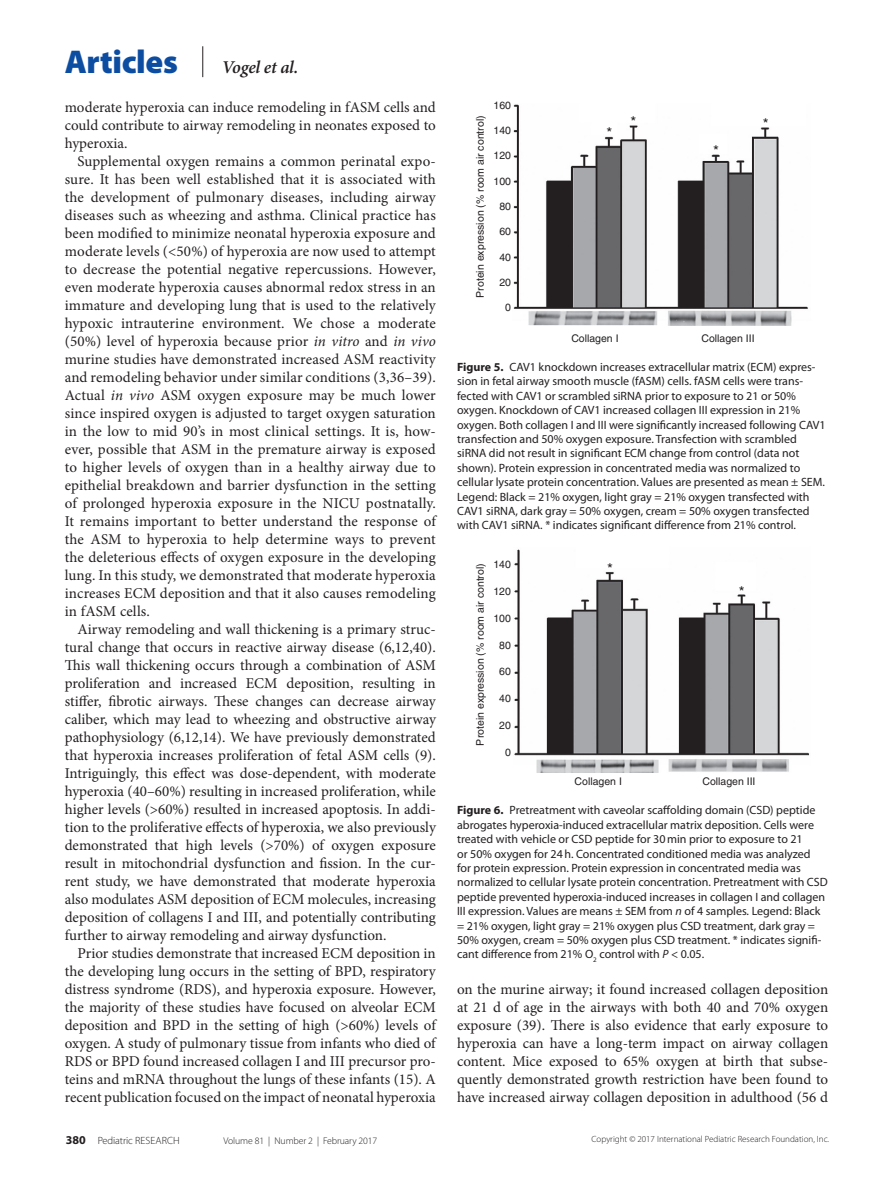
<style>
.page{position:relative;width:893px;height:1187px;background:#fff}
.page>*{position:absolute;margin:0;border:0;box-sizing:border-box;transform-origin:0 0}
.t1{font:900 33px "Myriad Pro";letter-spacing:-.01em;color:#0d4da1}
.t2{font:italic 600 18px "Minion Pro";letter-spacing:-.015em;color:#231f20}
.t3{font:15px/18px "Minion Pro";color:#231f20;text-align:justify}
.t4{font:15px "Helvetica";color:#231f20}
.t5{font:12px/14.4px "Myriad Pro";color:#231f20}
.t6{font:10.5px "Helvetica";color:#231f20}
.t7{font:300 10.5px "Myriad Pro";letter-spacing:-.01em;color:#231f20}
.t8{font:300 9.75px "Myriad Pro";letter-spacing:-.01em;color:#231f20}
.t9{font:300 9px "Myriad Pro";color:#231f20}
.s1{font-style:italic}
.s2{font-weight:700;font-size:12px}
.s3{font-weight:700}
</style>
<div class="page">
<hr style="left:202px;top:46px;width:1px;height:31px;background:#231f20">
<img style="left:513px;top:104px;width:295px;height:222px">
<img style="left:514px;top:549px;width:295px;height:223px">
<h1 class="t1" style="left:65px;top:43px;width:115px">Articles</h1>
<p class="t2" style="left:222px;top:55px;width:78px">Vogel et al.</p>
<p class="t3" style="left:65px;top:98px;width:373px">moderate hyperoxia can induce remodeling in fASM cells and could contribute to airway remodeling in neonates exposed to hyperoxia.</p>
<p class="t3" style="left:65px;top:152px;width:373px;text-indent:13px">Supplemental oxygen remains a common perinatal expo&shy;sure. It has been well established that it is associated with the development of pulmonary diseases, including airway diseases such as wheezing and asthma. Clinical practice has been modified to minimize neonatal hyperoxia exposure and moderate levels (&lt;50%) of hyperoxia are now used to attempt to decrease the potential negative repercussions. However, even moderate hyperoxia causes abnormal redox stress in an immature and developing lung that is used to the relatively hypoxic intrauterine environment. We chose a moderate (50%) level of hyperoxia because prior <span class="s1">in vitro</span> and <span class="s1">in vivo </span>murine studies have demonstrated increased ASM reactivity and remodeling behavior under similar conditions (3,36–39).<br>Actual <span class="s1">in vivo</span> ASM oxygen exposure may be much lower since inspired oxygen is adjusted to target oxygen saturation in the low to mid 90’s in most clinical settings. It is, how&shy;ever, possible that ASM in the premature airway is exposed to higher levels of oxygen than in a healthy airway due to epithelial breakdown and barrier dysfunction in the setting of prolonged hyperoxia exposure in the NICU postnatally.<br>It remains important to better understand the response of the ASM to hyperoxia to help determine ways to prevent the deleterious effects of oxygen exposure in the developing lung. In this study, we demonstrated that moderate hyperoxia increases ECM deposition and that it also causes remodeling in fASM cells.</p>
<p class="t3" style="left:65px;top:620px;width:373px;text-indent:13px">Airway remodeling and wall thickening is a primary struc&shy;tural change that occurs in reactive airway disease (6,12,40).<br>This wall thickening occurs through a combination of ASM proliferation and increased ECM deposition, resulting in stiffer, fibrotic airways. These changes can decrease airway caliber, which may lead to wheezing and obstructive airway pathophysiology (6,12,14). We have previously demonstrated that hyperoxia increases proliferation of fetal ASM cells (9).<br>Intriguingly, this effect was dose-dependent, with moderate hyperoxia (40–60%) resulting in increased proliferation, while higher levels (&gt;60%) resulted in increased apoptosis. In addi&shy;tion to the proliferative effects of hyperoxia, we also previously demonstrated that high levels (&gt;70%) of oxygen exposure result in mitochondrial dysfunction and fission. In the cur&shy;rent study, we have demonstrated that moderate hyperoxia also modulates ASM deposition of ECM molecules, increasing deposition of collagens I and III, and potentially contributing further to airway remodeling and airway dysfunction.</p>
<p class="t3" style="left:65px;top:944px;width:373px;text-indent:13px">Prior studies demonstrate that increased ECM deposition in the developing lung occurs in the setting of BPD, respiratory distress syndrome (RDS), and hyperoxia exposure. However, the majority of these studies have focused on alveolar ECM deposition and BPD in the setting of high (&gt;60%) levels of oxygen. A study of pulmonary tissue from infants who died of RDS or BPD found increased collagen I and III precursor pro&shy;teins and mRNA throughout the lungs of these infants (15). A recent publication focused on the impact of neonatal hyperoxia</p>
<p class="t7" style="left:66px;top:1135px;width:82px"><span class="s2">380</span> Pediatric Research</p>
<p class="t8" style="left:223px;top:1135px;width:155px">Volume 81 | Number 2 | February 2017</p>
<p class="t6" style="left:474px;top:297px;width:184px;rotate:-90deg">Protein expression (% room air control)</p>
<p class="t6" style="left:493px;top:99px;width:19px">160</p>
<p class="t6" style="left:493px;top:124px;width:19px">140</p>
<p class="t6" style="left:493px;top:149px;width:19px">120</p>
<p class="t6" style="left:493px;top:175px;width:19px">100</p>
<p class="t6" style="left:499px;top:200px;width:13px">80</p>
<p class="t6" style="left:499px;top:225px;width:13px">60</p>
<p class="t6" style="left:499px;top:251px;width:13px">40</p>
<p class="t6" style="left:499px;top:276px;width:13px">20</p>
<p class="t6" style="left:505px;top:301px;width:7px">0</p>
<p class="t4" style="left:607px;top:124px;width:7px">*</p>
<p class="t4" style="left:631px;top:113px;width:7px">*</p>
<p class="t4" style="left:763px;top:115px;width:7px">*</p>
<p class="t4" style="left:713px;top:142px;width:7px">*</p>
<p class="t6" style="left:571px;top:332px;width:49px">Collagen I</p>
<p class="t6" style="left:701px;top:332px;width:55px">Collagen III</p>
<p class="t5" style="left:457px;top:359px;width:370px"><span class="s3">Figure 5.</span> CAV1 knockdown increases extracellular matrix (ECM) expres&shy;sion in fetal airway smooth muscle (fASM) cells. fASM cells were trans&shy;fected with CAV1 or scrambled siRNA prior to exposure to 21 or 50% oxygen. Knockdown of CAV1 increased collagen III expression in 21% oxygen. Both collagen I and III were significantly increased following CAV1 transfection and 50% oxygen exposure. Transfection with scrambled siRNA did not result in significant ECM change from control (data not shown). Protein expression in concentrated media was normalized to cellular lysate protein concentration. Values are presented as mean ± SEM.<br>Legend: Black = 21% oxygen, light gray = 21% oxygen transfected with CAV1 siRNA, dark gray = 50% oxygen, cream = 50% oxygen transfected with CAV1 siRNA. * indicates significant difference from 21% control.</p>
<p class="t6" style="left:474px;top:745px;width:184px;rotate:-90deg">Protein expression (% room air control)</p>
<p class="t6" style="left:493px;top:557px;width:19px">140</p>
<p class="t6" style="left:493px;top:584px;width:19px">120</p>
<p class="t6" style="left:493px;top:611px;width:19px">100</p>
<p class="t6" style="left:499px;top:638px;width:13px">80</p>
<p class="t6" style="left:499px;top:665px;width:13px">60</p>
<p class="t6" style="left:499px;top:692px;width:13px">40</p>
<p class="t6" style="left:499px;top:719px;width:13px">20</p>
<p class="t6" style="left:505px;top:746px;width:7px">0</p>
<p class="t4" style="left:607px;top:560px;width:7px">*</p>
<p class="t4" style="left:739px;top:582px;width:7px">*</p>
<p class="t6" style="left:575px;top:775px;width:49px">Collagen I</p>
<p class="t6" style="left:702px;top:775px;width:55px">Collagen III</p>
<p class="t5" style="left:457px;top:803px;width:372px"><span class="s3">Figure 6.</span> Pretreatment with caveolar scaffolding domain (CSD) peptide abrogates hyperoxia-induced extracellular matrix deposition. Cells were treated with vehicle or CSD peptide for 30min prior to exposure to 21<br>or 50% oxygen for 24h. Concentrated conditioned media was analyzed<br>for protein expression. Protein expression in concentrated media was normalized to cellular lysate protein concentration. Pretreatment with CSD peptide prevented hyperoxia-induced increases in collagen I and collagen III expression. Values are means ± SEM from <span class="s1">n</span> of 4 samples. Legend: Black = 21% oxygen, light gray = 21% oxygen plus CSD treatment, dark gray = 50% oxygen, cream = 50% oxygen plus CSD treatment. * indicates signifi&shy;cant difference from 21% O<sub>2</sub> control with <span class="s1">P</span> &lt; 0.05.</p>
<p class="t3" style="left:457px;top:980px;width:373px">on the murine airway; it found increased collagen deposition at 21 d of age in the airways with both 40 and 70% oxygen exposure (39). There is also evidence that early exposure to hyperoxia can have a long-term impact on airway collagen content. Mice exposed to 65% oxygen at birth that subse&shy;quently demonstrated growth restriction have been found to have increased airway collagen deposition in adulthood (56 d</p>
<p class="t9" style="left:592px;top:1134px;width:239px">Copyright © 2017 International Pediatric Research Foundation, Inc.</p>
</div>
